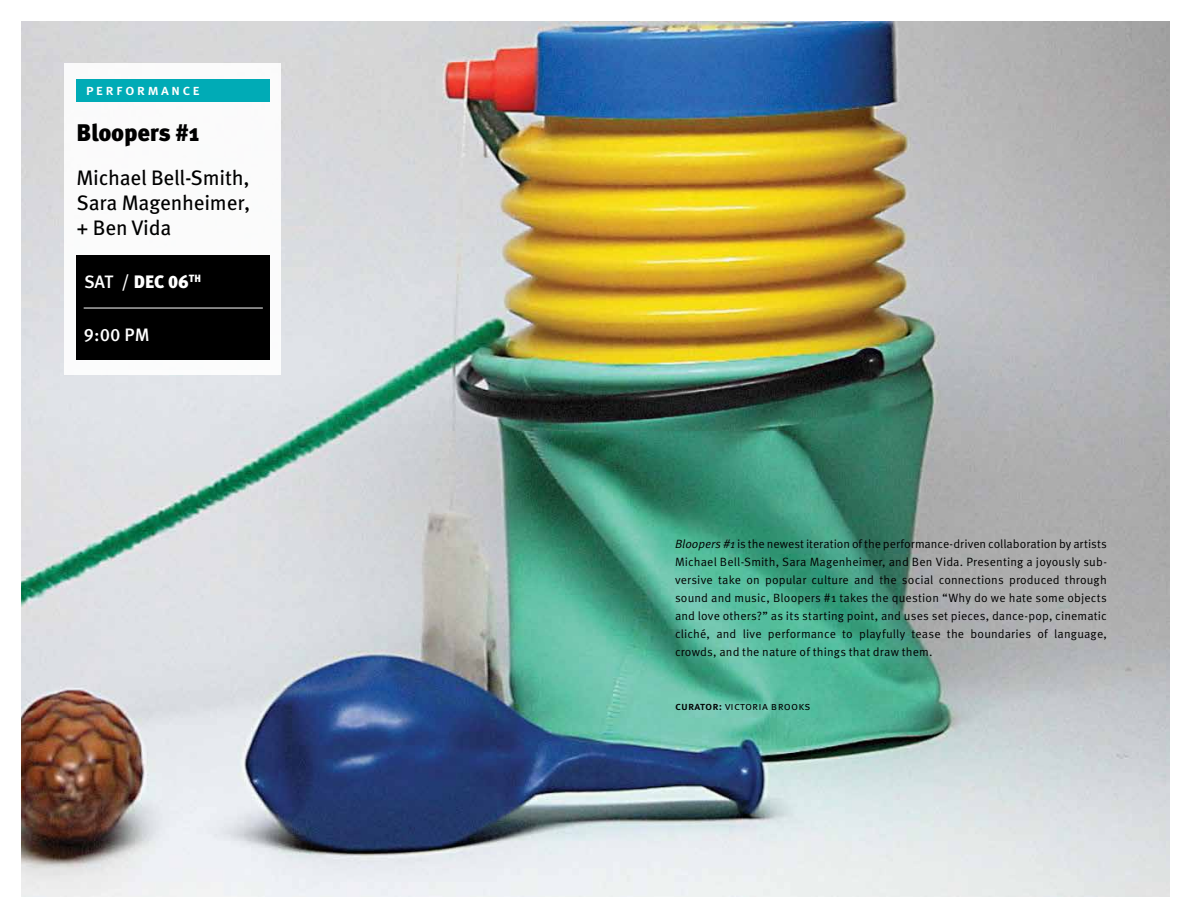
<style>
.page{position:relative;width:1188px;height:918px;background:#fff}
.page>*{position:absolute;margin:0;border:0;box-sizing:border-box;transform-origin:0 0}
.t1{font:900 24px "Meta Pro";letter-spacing:-.01em;color:#000}
.t2{font:21px/25.2px "Meta Pro";letter-spacing:-.01em;color:#000;text-align:justify}
.t3{font:900 18px "Meta Pro";color:#fff}
.t4{font:500 18px "Meta Pro";color:#fff}
.t5{font:500 15px "Meta Pro";letter-spacing:.14em;color:#fff}
.t6{font:12px/18px "Meta Pro Norm";letter-spacing:.01em;color:#000;text-align:justify}
.t7{font:11.25px "Meta Pro Norm";letter-spacing:.015em;color:#000}
.s1{font-weight:500}
.s2{font-family:"Meta Pro Norm Ita"}
.s3{font-family:"Meta Pro";font-weight:500}
</style>
<div class="page">
<img style="left:22px;top:22px;width:1148px;height:874px">
<div style="left:65px;top:64px;width:216px;height:311px;background:#fff"></div>
<div style="left:77px;top:255px;width:193px;height:105px;background:#000"></div>
<hr style="left:84px;top:308px;width:179px;height:1px;background:#fff">
<div style="left:77px;top:79px;width:193px;height:23px;background:#00abb6"></div>
<p class="t5" style="left:86px;top:78px;width:115px">performance</p>
<p class="t1" style="left:77px;top:113px;width:124px">Bloopers #1</p>
<p class="t2" style="left:77px;top:164px;width:175px">Michael Bell-Smith, Sara Magenheimer, + Ben Vida</p>
<p class="t3" style="left:84px;top:268px;width:119px"><span class="s1">SAT /</span> DEC 06<sup>TH</sup></p>
<p class="t4" style="left:84px;top:320px;width:67px">9:00 PM</p>
<p class="t6" style="left:675px;top:534px;width:434px"><span class="s2">Bloopers #1</span> is the newest iteration of the performance-driven collaboration by artists Michael Bell-Smith, Sara Magenheimer, and Ben Vida. Presenting a joyously sub&shy;versive take on popular culture and the social connections produced through sound and music, Bloopers #1 takes the question “Why do we hate some objects and love others?” as its starting point, and uses set pieces, dance-pop, cinematic cliché, and live performance to playfully tease the boundaries of language, crowds, and the nature of things that draw them.</p>
<p class="t7" style="left:675px;top:698px;width:137px"><span class="s3">curator:</span> victoria brooks</p>
</div>
